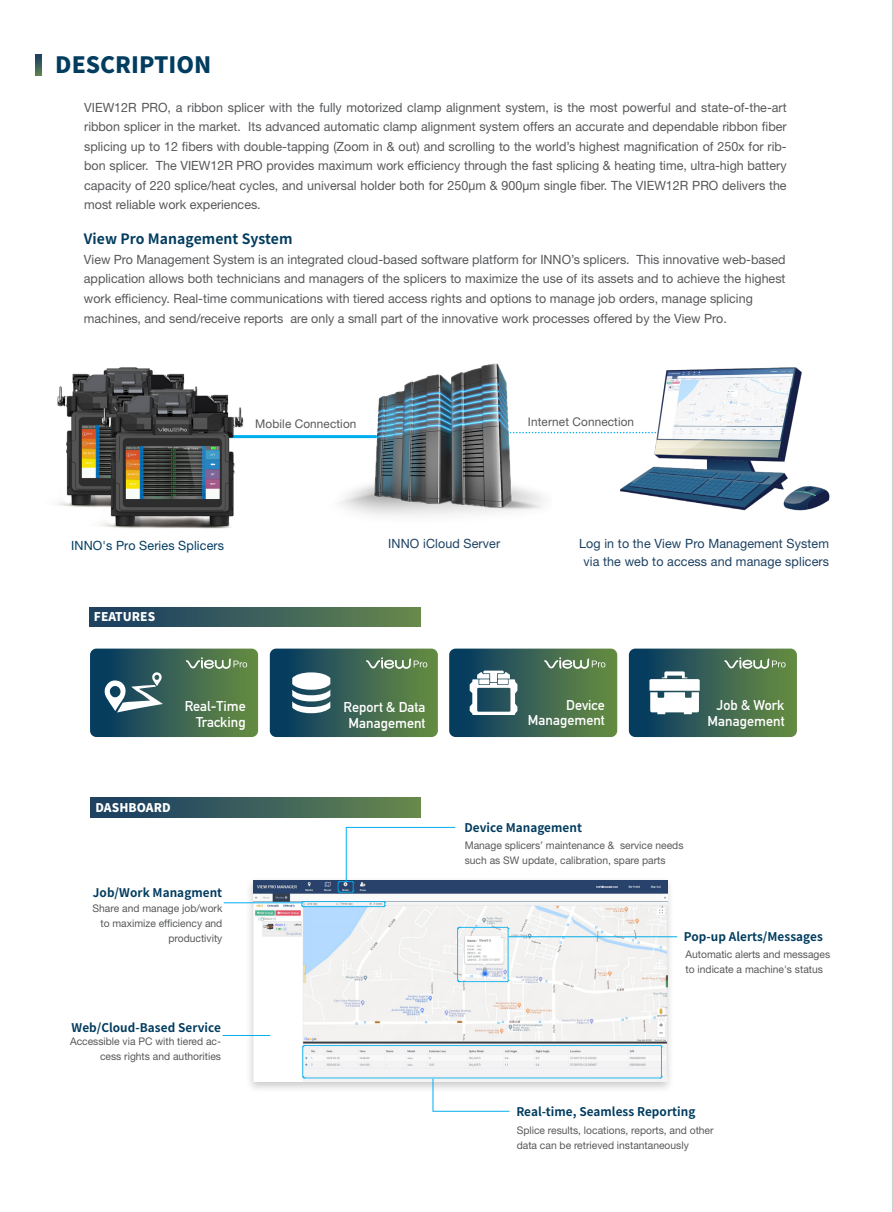
<style>
.page{position:relative;width:893px;height:1212px;background:#fff}
.page>*{position:absolute;margin:0;border:0;box-sizing:border-box;transform-origin:0 0}
.t1{font:900 22.5px "Noto Sans CJ Kkr";color:#023c5f}
.t2{font:700 14.25px "Noto Sans CJ Kkr";letter-spacing:.005em;color:#023c5f}
.t3{font:700 14.1px/15.6px "DIN Alternate";color:#fff;text-align:center}
.t4{font:12.75px/19.5px "Helvetica Neue LT Std";color:#57585a;text-align:justify}
.t5{font:12.75px/18px "Helvetica Neue LT Std";letter-spacing:.01em;color:#1d4161;text-align:center}
.t6{font:12.75px "Helvetica Neue LT Std";letter-spacing:.01em;color:#033d61}
.t7{font:700 12px "Noto Sans CJ Kkr";letter-spacing:.005em;color:#023c5f}
.t8{font:12px "Helvetica Neue LT Std";letter-spacing:.01em;color:#57585a}
.t9{font:900 12px "Noto Sans CJ Kkr";letter-spacing:.005em;color:#fff}
.t10{font:10.5px/15px "Helvetica Neue LT Std";color:#57585a}
</style>
<div class="page">
<hr style="left:892px;top:0;width:1px;height:1212px;background:#57585a">
<svg style="left:36px;top:54px;width:6px;height:22px"></svg>
<svg style="left:90px;top:648px;width:168px;height:89px;background:#476e5f"></svg>
<svg style="left:629px;top:648px;width:168px;height:89px;background:#537868"></svg>
<svg style="left:449px;top:648px;width:168px;height:89px;background:#4a7161"></svg>
<svg style="left:270px;top:648px;width:168px;height:89px;background:#497161"></svg>
<div style="left:245px;top:876px;width:429px;height:217px;background:#231f20;opacity:.23"></div>
<img style="left:254px;top:880px;width:413px;height:202px">
<svg style="left:301px;top:901px;width:85px;height:6px"></svg>
<svg style="left:457px;top:927px;width:52px;height:55px"></svg>
<hr style="left:224px;top:902px;width:78px;height:1px;background:#00aeef">
<hr style="left:509px;top:936px;width:168px;height:1px;background:#00aeef">
<svg style="left:338px;top:827px;width:118px;height:66px"></svg>
<svg style="left:302px;top:1045px;width:360px;height:66px"></svg>
<div style="left:90px;top:798px;width:331px;height:20px;background:linear-gradient(to right,#163b65,#66874e)"></div>
<hr style="left:223px;top:1035px;width:47px;height:1px;background:#00aeef">
<hr style="left:211px;top:435px;width:194px;height:3px;background:#00aeef">
<svg style="left:552px;top:432px;width:60px;height:1px"></svg>
<img style="left:327px;top:363px;width:225px;height:153px">
<img style="left:613px;top:367px;width:217px;height:144px">
<div style="left:90px;top:607px;width:330px;height:20px;background:linear-gradient(to right,#163b65,#65874e)"></div>
<img style="left:57px;top:367px;width:128px;height:140px">
<img style="left:85px;top:377px;width:177px;height:152px">
<p class="t1" style="left:55px;top:52px;width:158px">DESCRIPTION</p>
<p class="t4" style="left:84px;top:97px;width:704px">VIEW12R PRO, a ribbon splicer with the fully motorized clamp alignment system, is the most powerful and state-of-the-art ribbon splicer in the market. Its advanced automatic clamp alignment system offers an accurate and dependable ribbon fiber splicing up to 12 fibers with double-tapping (Zoom in &amp; out) and scrolling to the world’s highest magnification of 250x for rib&shy;bon splicer. The VIEW12R PRO provides maximum work efficiency through the fast splicing &amp; heating time, ultra-high battery capacity of 220 splice/heat cycles, and universal holder both for 250μm &amp; 900μm single fiber. The VIEW12R PRO delivers the most reliable work experiences.</p>
<p class="t2" style="left:84px;top:231px;width:210px">View Pro Management System</p>
<p class="t4" style="left:84px;top:249px;width:703px">View Pro Management System is an integrated cloud-based software platform for INNO’s splicers. This innovative web-based application allows both technicians and managers of the splicers to maximize the use of its assets and to achieve the highest work efficiency. Real-time communications with tiered access rights and options to manage job orders, manage splicing</p>
<p class="t4" style="left:84px;top:308px;width:644px">machines, and send/receive reports are only a small part of the innovative work processes offered by the View Pro.</p>
<p class="t8" style="left:255px;top:417px;width:103px">Mobile Connection</p>
<p class="t8" style="left:528px;top:415px;width:108px">Internet Connection</p>
<p class="t6" style="left:71px;top:537px;width:154px">INNO's Pro Series Splicers</p>
<p class="t9" style="left:94px;top:610px;width:63px">FEATURES</p>
<p class="t3" style="left:185px;top:698px;width:63px">Real-Time</p>
<p class="t3" style="left:196px;top:713px;width:51px">Tracking</p>
<p class="t9" style="left:95px;top:800px;width:77px">DASHBOARD</p>
<p class="t7" style="left:93px;top:886px;width:131px">Job/Work Managment</p>
<p class="t10" style="left:93px;top:901px;width:131px;text-align:right">Share and manage job/work to maximize efficiency and productivity</p>
<p class="t7" style="left:72px;top:1020px;width:151px">Web/Cloud-Based Service</p>
<p class="t10" style="left:70px;top:1033px;width:153px;text-align:right">Accessible via PC with tiered ac&shy;cess rights and authorities</p>
<p class="t5" style="left:388px;top:534px;width:114px">INNO iCloud Server</p>
<p class="t5" style="left:579px;top:534px;width:251px">Log in to the View Pro Management System via the web to access and manage splicers</p>
<p class="t3" style="left:566px;top:696px;width:40px">Device</p>
<p class="t3" style="left:528px;top:712px;width:78px">Management</p>
<p class="t3" style="left:344px;top:699px;width:83px">Report &amp; Data<br>Management</p>
<p class="t3" style="left:708px;top:697px;width:78px;text-align:right">Job &amp; Work<br>Management</p>
<p class="t7" style="left:464px;top:821px;width:119px">Device Management</p>
<p class="t10" style="left:465px;top:837px;width:220px">Manage splicers’ maintenance &amp; service needs such as SW update, calibration, spare parts</p>
<p class="t7" style="left:684px;top:930px;width:141px">Pop-up Alerts/Messages</p>
<p class="t10" style="left:685px;top:946px;width:146px">Automatic alerts and messages to indicate a machine's status</p>
<p class="t7" style="left:516px;top:1104px;width:181px">Real-time, Seamless Reporting</p>
<p class="t10" style="left:517px;top:1122px;width:198px">Splice results, locations, reports, and other data can be retrieved instantaneously</p>
</div>
